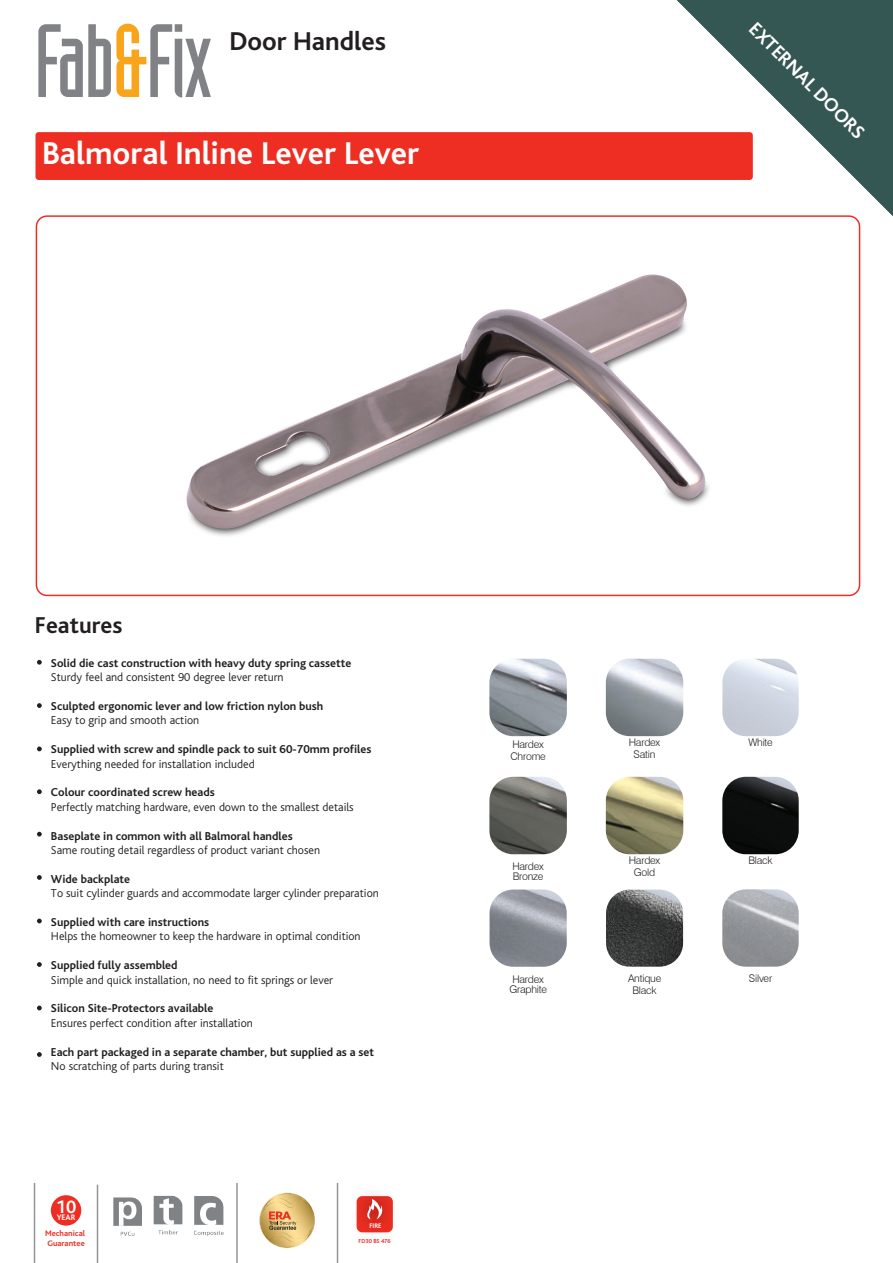
<style>
.page{position:relative;width:893px;height:1263px;background:#fff}
.page>*{position:absolute;margin:0;border:0;box-sizing:border-box;transform-origin:0 0}
.t1{font:700 33px "Bliss";color:#fff}
.t2{font:700 27px "Bliss";color:#231f20}
.t3{font:700 24px "Bliss";color:#231f20}
.t4{font:700 19.5px "Bliss";color:#fff}
.t5{font:700 18.75px "Bliss";color:#fff}
.t6{font:300 12px "Bliss";color:#231f20}
.t7{font:700 12px "Bliss";color:#231f20}
.t8{font:300 10.5px/12px "Swiss 721 BT";letter-spacing:-.02em;color:#231f20}
.t9{font:700 8.4px/10.1px "Bliss";color:#ee2e22}
.t10{font:700 8.4px "Bliss";color:#fff}
.t11{font:700 6.9px "Bliss";color:#fff}
.t12{font:700 6px "Bliss";color:#ee2e22}
</style>
<div class="page">
<svg style="left:37px;top:703px;width:5px;height:5px"></svg>
<svg style="left:37px;top:746px;width:5px;height:5px"></svg>
<svg style="left:37px;top:789px;width:5px;height:5px"></svg>
<svg style="left:37px;top:832px;width:5px;height:4px"></svg>
<svg style="left:37px;top:875px;width:5px;height:5px"></svg>
<svg style="left:37px;top:1005px;width:5px;height:5px"></svg>
<svg style="left:37px;top:1052px;width:5px;height:5px"></svg>
<svg style="left:37px;top:962px;width:5px;height:5px"></svg>
<svg style="left:37px;top:918px;width:5px;height:5px"></svg>
<img style="left:357px;top:1194px;width:36px;height:6px">
<svg style="left:365px;top:1199px;width:20px;height:1px"></svg>
<img style="left:356px;top:1200px;width:37px;height:33px">
<img style="left:489px;top:669px;width:78px;height:67px">
<img style="left:489px;top:777px;width:78px;height:77px">
<img style="left:606px;top:669px;width:77px;height:67px">
<img style="left:606px;top:777px;width:77px;height:77px">
<img style="left:722px;top:889px;width:77px;height:78px">
<img style="left:606px;top:889px;width:77px;height:78px">
<img style="left:489px;top:889px;width:78px;height:78px">
<img style="left:722px;top:669px;width:77px;height:67px">
<img style="left:722px;top:777px;width:77px;height:77px">
<hr style="left:337px;top:1183px;width:1px;height:80px;background:#939598">
<hr style="left:34px;top:1183px;width:1px;height:80px;background:#939598">
<hr style="left:97px;top:1184px;width:1px;height:79px;background:#939598">
<hr style="left:236px;top:1183px;width:2px;height:80px;background:#939598">
<img style="left:153px;top:1195px;width:71px;height:41px">
<img style="left:113px;top:1197px;width:29px;height:39px">
<div style="left:51px;top:1195px;width:30px;height:30px;background:#ee2e22;border-radius:50%"></div>
<svg style="left:38px;top:24px;width:173px;height:74px"></svg>
<svg style="left:677px;top:0;width:216px;height:216px;fill:#355754"></svg>
<img style="left:35px;top:107px;width:844px;height:562px">
<img style="left:260px;top:1193px;width:54px;height:54px">
<svg style="left:269px;top:1211px;width:27px;height:19px"></svg>
<h2 class="t2" style="left:230px;top:27px;width:158px">Door Handles</h2>
<h1 class="t1" style="left:42px;top:136px;width:379px">Balmoral Inline Lever Lever</h1>
<h3 class="t4" style="left:749px;top:9px;width:192px;rotate:45deg">CASEME T WINDOWS</h3>
<h3 class="t4" style="left:759px;top:19px;width:135px;rotate:45deg">EXTERNAL D O</h3>
<h3 class="t4" style="left:765px;top:22px;width:152px;rotate:45deg">&amp;SLIDING DOORS</h3>
<h3 class="t4" style="left:762px;top:24px;width:154px;rotate:45deg">INTERNAL DOORS</h3>
<h3 class="t4" style="left:769px;top:26px;width:139px;rotate:45deg">GATES &amp; OTHER</h3>
<h3 class="t4" style="left:770px;top:27px;width:138px;rotate:45deg">SLIDI G D ORS</h3>
<h3 class="t4" style="left:769px;top:28px;width:125px;rotate:45deg">W ATHERSEAL</h3>
<h3 class="t4" style="left:779px;top:38px;width:103px;rotate:45deg">C OMPTON</h3>
<h3 class="t4" style="left:785px;top:42px;width:95px;rotate:45deg">WINDOWS</h3>
<h3 class="t4" style="left:798px;top:57px;width:49px;rotate:45deg">STEEL</h3>
<h3 class="t3" style="left:35px;top:613px;width:89px">Features</h3>
<p class="t7" style="left:51px;top:657px;width:302px">Solid die cast construction with heavy duty spring cassette</p>
<p class="t6" style="left:51px;top:671px;width:234px">Sturdy feel and consistent 90 degree lever return</p>
<p class="t7" style="left:51px;top:700px;width:274px">Sculpted ergonomic lever and low friction nylon bush</p>
<p class="t6" style="left:51px;top:714px;width:150px">Easy to grip and smooth action</p>
<p class="t7" style="left:51px;top:743px;width:322px">Supplied with screw and spindle pack to suit 60-70mm profiles</p>
<p class="t6" style="left:51px;top:757px;width:205px">Everything needed for installation included</p>
<p class="t7" style="left:51px;top:786px;width:165px">Colour coordinated screw heads</p>
<p class="t6" style="left:51px;top:800px;width:304px">Perfectly matching hardware, even down to the smallest details</p>
<p class="t7" style="left:51px;top:829px;width:243px">Baseplate in common with all Balmoral handles</p>
<p class="t6" style="left:51px;top:844px;width:271px">Same routing detail regardless of product variant chosen</p>
<p class="t7" style="left:51px;top:873px;width:81px">Wide backplate</p>
<p class="t6" style="left:51px;top:887px;width:329px">To suit cylinder guards and accommodate larger cylinder preparation</p>
<p class="t7" style="left:51px;top:916px;width:160px">Supplied with care instructions</p>
<p class="t6" style="left:51px;top:930px;width:311px">Helps the homeowner to keep the hardware in optimal condition</p>
<p class="t7" style="left:51px;top:959px;width:128px">Supplied fully assembled</p>
<p class="t6" style="left:51px;top:973px;width:284px">Simple and quick installation, no need to fit springs or lever</p>
<p class="t7" style="left:51px;top:1002px;width:164px">Silicon Site-Protectors available</p>
<p class="t6" style="left:51px;top:1016px;width:203px">Ensures perfect condition after installation</p>
<p class="t7" style="left:51px;top:1045px;width:325px">Each part packaged in a separate chamber, but supplied as a set</p>
<p class="t6" style="left:51px;top:1060px;width:174px">No scratching of parts during transit</p>
<h3 class="t5" style="left:56px;top:1197px;width:22px">10</h3>
<p class="t9" style="left:45px;top:1228px;width:41px">Mechanical<br>Guarantee</p>
<p class="t10" style="left:57px;top:1213px;width:20px">YEAR</p>
<p class="t11" style="left:369px;top:1222px;width:14px">FIRE</p>
<p class="t12" style="left:359px;top:1238px;width:34px">FD30 BS 476</p>
<p class="t8" style="left:510px;top:738px;width:37px">Hardex<br>Chrome</p>
<p class="t8" style="left:629px;top:737px;width:33px;text-align:center">Hardex<br>Satin</p>
<p class="t8" style="left:512px;top:861px;width:33px;line-height:10.6px">Hardex<br>Bronze</p>
<p class="t8" style="left:629px;top:854px;width:33px;text-align:center">Hardex<br>Gold</p>
<p class="t8" style="left:748px;top:737px;width:26px">White</p>
<p class="t8" style="left:748px;top:854px;width:26px">Black</p>
<p class="t8" style="left:512px;top:973px;width:33px">Hardex</p>
<p class="t8" style="left:628px;top:972px;width:35px">Antique</p>
<p class="t8" style="left:749px;top:972px;width:25px">Silver</p>
<p class="t8" style="left:509px;top:983px;width:39px">Graphite</p>
<p class="t8" style="left:632px;top:984px;width:26px">Black</p>
</div>
